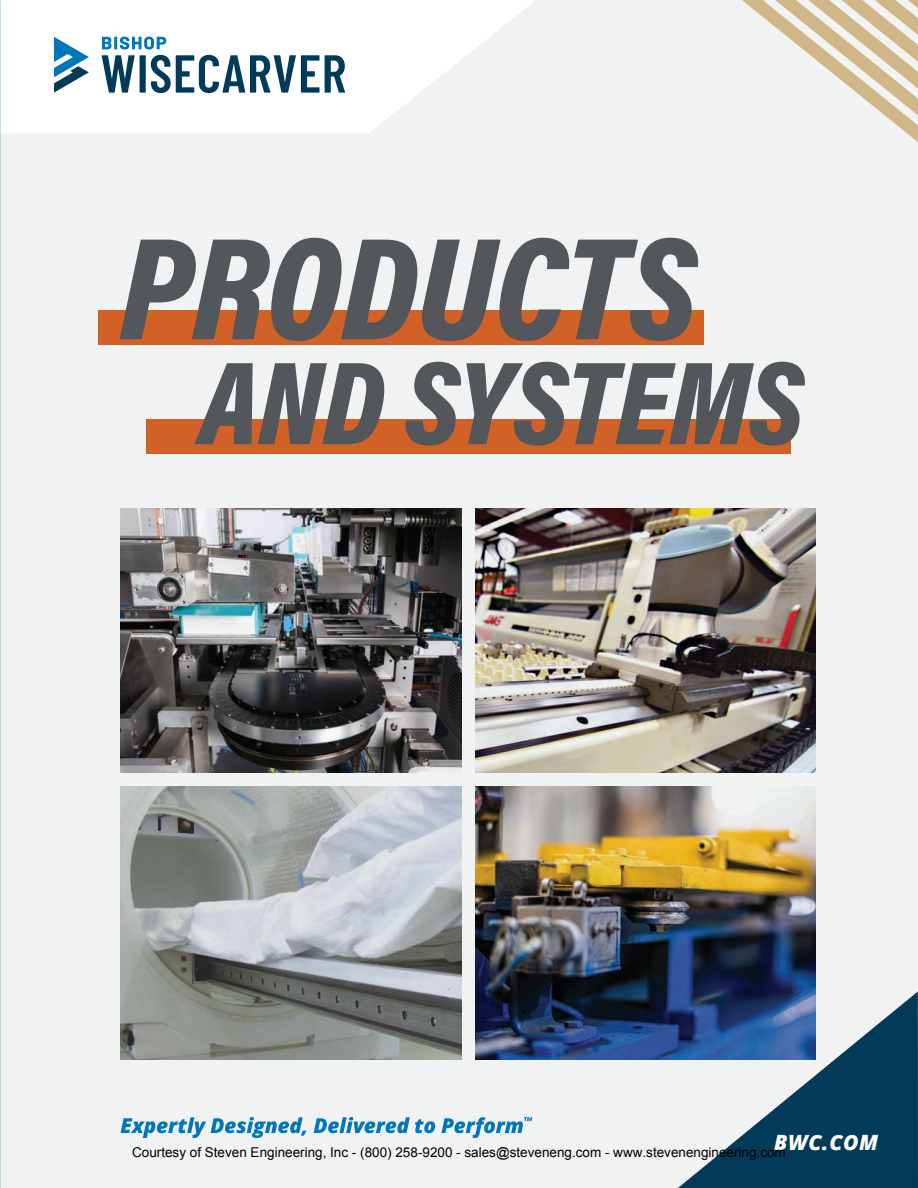
<style>
.page{position:relative;width:918px;height:1188px;background:#f1f3f3}
.page>*{position:absolute;margin:0;border:0;box-sizing:border-box;transform-origin:0 0}
.t1{font:italic 900 147.6px "Acumin Pro Cond";color:#53565a}
.t2{font:italic 900 120px "Acumin Pro Cond";color:#53565a}
.t3{font:13.5px "Arial";color:#000}
</style>
<div class="page">
<svg style="left:678px;top:991px;width:240px;height:197px;fill:#023b5a"></svg>
<svg style="left:0;top:0;width:536px;height:134px"></svg>
<div style="left:98px;top:310px;width:606px;height:34px;background:#d26127"></div>
<div style="left:146px;top:419px;width:644px;height:34px;background:#d26127"></div>
<img style="left:121px;top:786px;width:341px;height:274px">
<img style="left:476px;top:787px;width:340px;height:273px">
<svg style="left:742px;top:0;width:176px;height:142px"></svg>
<img style="left:121px;top:508px;width:341px;height:265px">
<img style="left:476px;top:508px;width:340px;height:265px">
<svg style="left:54px;top:37px;width:35px;height:56px"></svg>
<svg style="left:102px;top:37px;width:243px;height:56px"></svg>
<svg style="left:121px;top:1117px;width:185px;height:21px"></svg>
<svg style="left:314px;top:1117px;width:121px;height:16px"></svg>
<svg style="left:441px;top:1117px;width:91px;height:21px"></svg>
<h1 class="t1" style="left:120px;top:192px;width:578px">PRODUCTS</h1>
<h2 class="t2" style="left:200px;top:324px;width:606px">AND SYSTEMS</h2>
<p class="t3" style="left:132px;top:1143px;width:748px">Courtesy of Steven Engineering, Inc - (800) 258-9200 - sales@steveneng.com - www.stevenengineering.com<sup>BWC.COM</sup></p>
</div>
